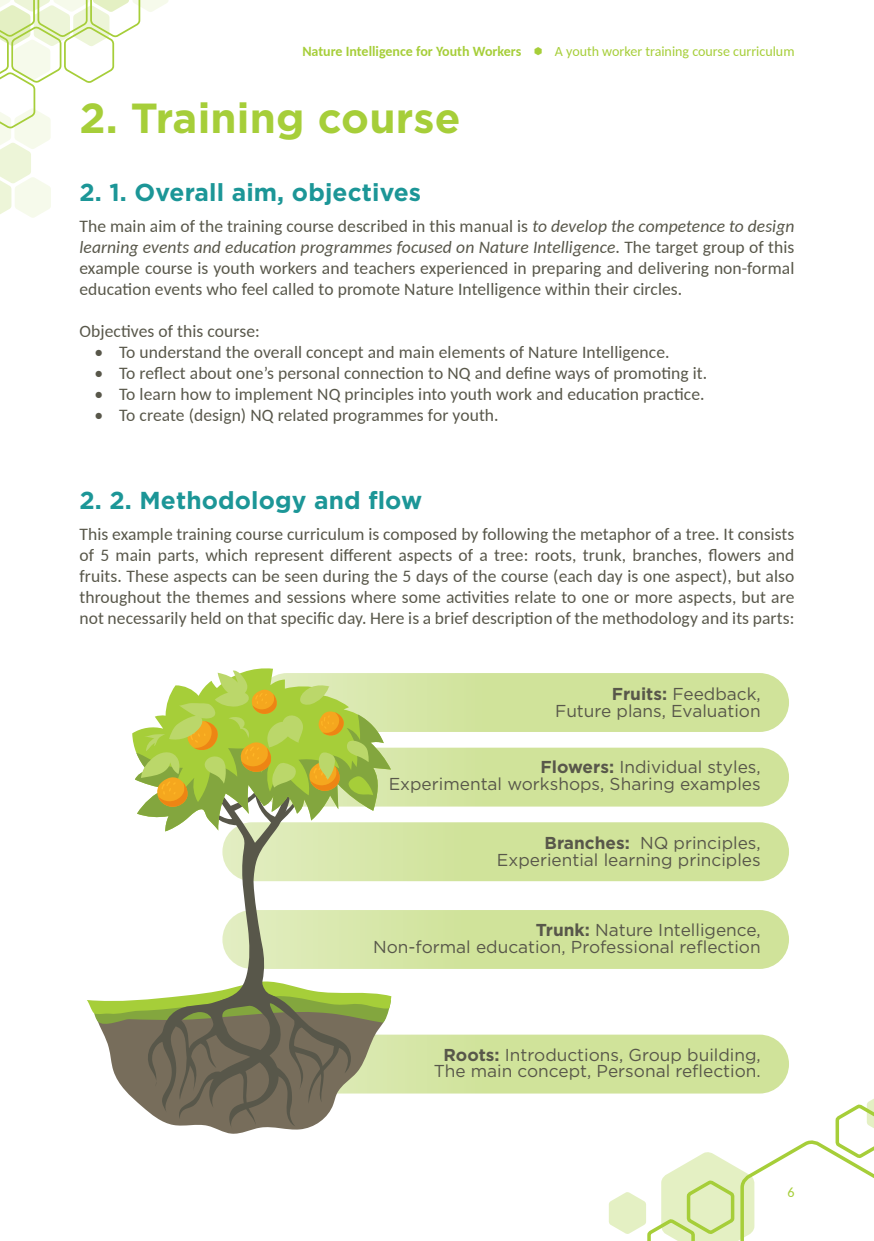
<style>
.page{position:relative;width:874px;height:1241px;background:#fff}
.page>*{position:absolute;margin:0;border:0;box-sizing:border-box;transform-origin:0 0}
.Heading_2{font:700 42px "Gotham";letter-spacing:.005em;color:#a6ce39}
.Heading_3{font:700 24.5px "Gotham";letter-spacing:.005em;color:#1c9697}
.Paragraph_1{font:17.5px/21px "Carlito";letter-spacing:.005em;color:#58574a;text-align:justify}
.t1{font:17.32px/16.6px "Gotham";color:#58574a;text-align:right}
.t2{font:14px "Carlito";color:#a6ce39}
.s1{font-weight:700}
.s2{font-family:"Cascadia Code"}
.s3{font-style:italic}
</style>
<div class="page">
<svg style="left:0;top:0;width:168px;height:218px"></svg>
<svg style="left:608px;top:1091px;width:265px;height:149px"></svg>
<div style="left:222px;top:909px;width:566px;height:59px;background:#d0e39a;border-radius:29px"></div>
<div style="left:222px;top:822px;width:566px;height:59px;background:#d0e39a;border-radius:29px"></div>
<div style="left:257px;top:747px;width:531px;height:59px;background:#d0e39a;border-radius:29px"></div>
<div style="left:257px;top:673px;width:531px;height:58px;background:#d0e39a;border-radius:29px"></div>
<div style="left:257px;top:1034px;width:531px;height:59px;background:#d0e39a;border-radius:29px"></div>
<svg style="left:87px;top:668px;width:304px;height:466px"></svg>
<p class="t2" style="left:302px;top:42px;width:493px"><span class="s1">Nature Intelligence for Youth Workers</span> <span class="s2">⬢</span> A youth worker training course curriculum</p>
<p class="Heading_2" style="left:79px;top:90px;width:382px">2. Training course</p>
<p class="Heading_3" style="left:79px;top:176px;width:343px">2. 1. Overall aim, objectives</p>
<p class="Paragraph_1" style="left:79px;top:214px;width:716px">The main aim of the training course described in this manual is <span class="s3">to develop the competence to design learning events and education programmes focused on Nature Intelligence</span>. The target group of this example course is youth workers and teachers experienced in preparing and delivering non-formal education events who feel called to promote Nature Intelligence within their circles.</p>
<p class="Paragraph_1" style="left:79px;top:319px;width:182px">Objectives of this course:</p>
<p class="Paragraph_1" style="left:94px;top:340px;width:576px">• To understand the overall concept and main elements of Nature Intelligence.</p>
<p class="Paragraph_1" style="left:94px;top:361px;width:614px">• To reflect about one’s personal connection to NQ and define ways of promoting it.</p>
<p class="Paragraph_1" style="left:94px;top:382px;width:611px">• To learn how to implement NQ principles into youth work and education practice.</p>
<p class="Paragraph_1" style="left:94px;top:403px;width:405px">• To create (design) NQ related programmes for youth.</p>
<p class="Heading_3" style="left:79px;top:484px;width:344px">2. 2. Methodology and flow</p>
<p class="Paragraph_1" style="left:79px;top:523px;width:716px">This example training course curriculum is composed by following the metaphor of a tree. It consists of 5 main parts, which represent different aspects of a tree: roots, trunk, branches, flowers and fruits. These aspects can be seen during the 5 days of the course (each day is one aspect), but also throughout the themes and sessions where some activities relate to one or more aspects, but are not necessarily held on that specific day. Here is a brief description of the methodology and its parts:</p>
<p class="t1" style="left:554px;top:685px;width:207px"><span class="s1">Fruits:</span> Feedback,<br>Future plans, Evaluation</p>
<p class="t1" style="left:388px;top:758px;width:373px"><span class="s1">Flowers:</span> Individual styles,<br>Experimental workshops, Sharing examples</p>
<p class="t1" style="left:496px;top:834px;width:265px"><span class="s1">Branches:</span> NQ principles,<br>Experiential learning principles</p>
<p class="t1" style="left:373px;top:921px;width:389px"><span class="s1">Trunk:</span> Nature Intelligence,<br>Non-formal education, Professional reflection</p>
<p class="t1" style="left:433px;top:1045px;width:328px;text-align:center"><span class="s1">Roots:</span> Introductions, Group building,<br>The main concept, Personal reflection.</p>
<p class="t2" style="left:787px;top:1182px;width:9px">6</p>
</div>
